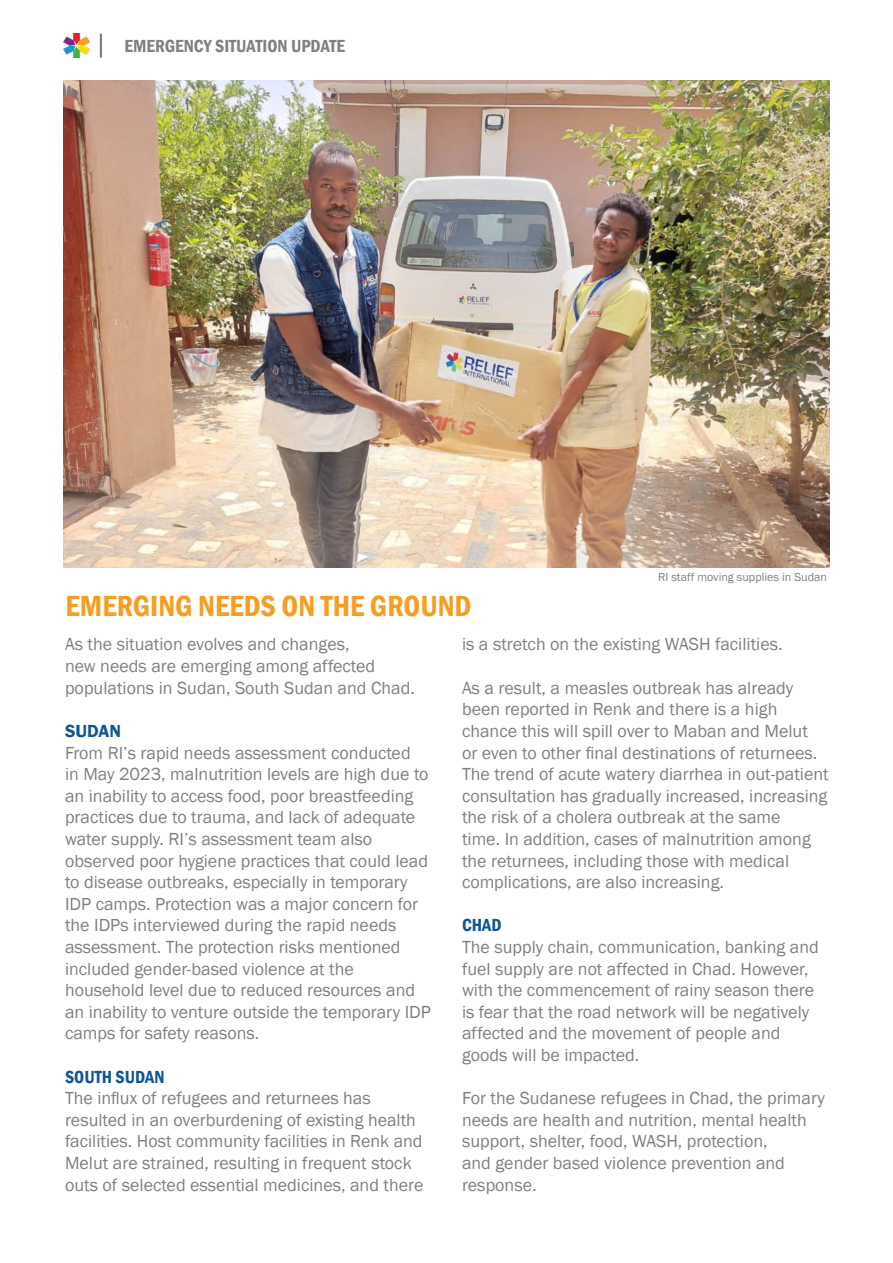
<style>
.page{position:relative;width:893px;height:1263px;background:#fff}
.page>*{position:absolute;margin:0;border:0;box-sizing:border-box;transform-origin:0 0}
.t1{font:600 condensed 30px "Franklin Gothic";color:#f69e21}
.t2{font:18px/21.6px "Franklin Gothic";color:#7f8080}
.t3{font:600 condensed 18px "Franklin Gothic";color:#7f8080}
.t4{font:600 condensed 18px "Franklin Gothic";color:#105596}
.t5{font:600 18px "Franklin Gothic";color:#105596}
.t6{font:12px "Franklin Gothic";color:#7f8080}
</style>
<div class="page">
<img style="left:64px;top:34px;width:25px;height:24px">
<hr style="left:100px;top:34px;width:2px;height:24px;background:#7f8080">
<img style="left:64px;top:81px;width:765px;height:486px">
<p class="t3" style="left:124px;top:34px;width:222px">EMERGENCY SITUATION UPDATE</p>
<p class="t6" style="left:658px;top:570px;width:170px">RI staff moving supplies in Sudan</p>
<p class="t1" style="left:66px;top:586px;width:407px">EMERGING NEEDS ON THE GROUND</p>
<p class="t2" style="left:65px;top:634px;width:351px">As the situation evolves and changes,<br>new needs are emerging among affected populations in Sudan, South Sudan and Chad.</p>
<p class="t5" style="left:65px;top:720px;width:57px">SUDAN</p>
<p class="t2" style="left:65px;top:742px;width:367px">From RI’s rapid needs assessment conducted<br>in May 2023, malnutrition levels are high due to an inability to access food, poor breastfeeding practices due to trauma, and lack of adequate water supply. RI’s assessment team also observed poor hygiene practices that could lead to disease outbreaks, especially in temporary IDP camps. Protection was a major concern for the IDPs interviewed during the rapid needs assessment. The protection risks mentioned included gender-based violence at the household level due to reduced resources and an inability to venture outside the temporary IDP camps for safety reasons.</p>
<p class="t4" style="left:65px;top:1064px;width:101px">SOUTH SUDAN</p>
<p class="t2" style="left:65px;top:1088px;width:360px">The influx of refugees and returnees has resulted in an overburdening of existing health facilities. Host community facilities in Renk and Melut are strained, resulting in frequent stock outs of selected essential medicines, and there</p>
<p class="t2" style="left:462px;top:634px;width:322px">is a stretch on the existing WASH facilities.</p>
<p class="t2" style="left:462px;top:677px;width:368px">As a result, a measles outbreak has already been reported in Renk and there is a high chance this will spill over to Maban and Melut<br>or even to other final destinations of returnees.<br>The trend of acute watery diarrhea in out-patient consultation has gradually increased, increasing the risk of a cholera outbreak at the same<br>time. In addition, cases of malnutrition among the returnees, including those with medical complications, are also increasing.</p>
<p class="t4" style="left:462px;top:913px;width:41px">CHAD</p>
<p class="t2" style="left:462px;top:936px;width:358px">The supply chain, communication, banking and fuel supply are not affected in Chad. However, with the commencement of rainy season there is fear that the road network will be negatively affected and the movement of people and goods will be impacted.</p>
<p class="t2" style="left:462px;top:1088px;width:364px">For the Sudanese refugees in Chad, the primary needs are health and nutrition, mental health support, shelter, food, WASH, protection,<br>and gender based violence prevention and response.</p>
</div>
